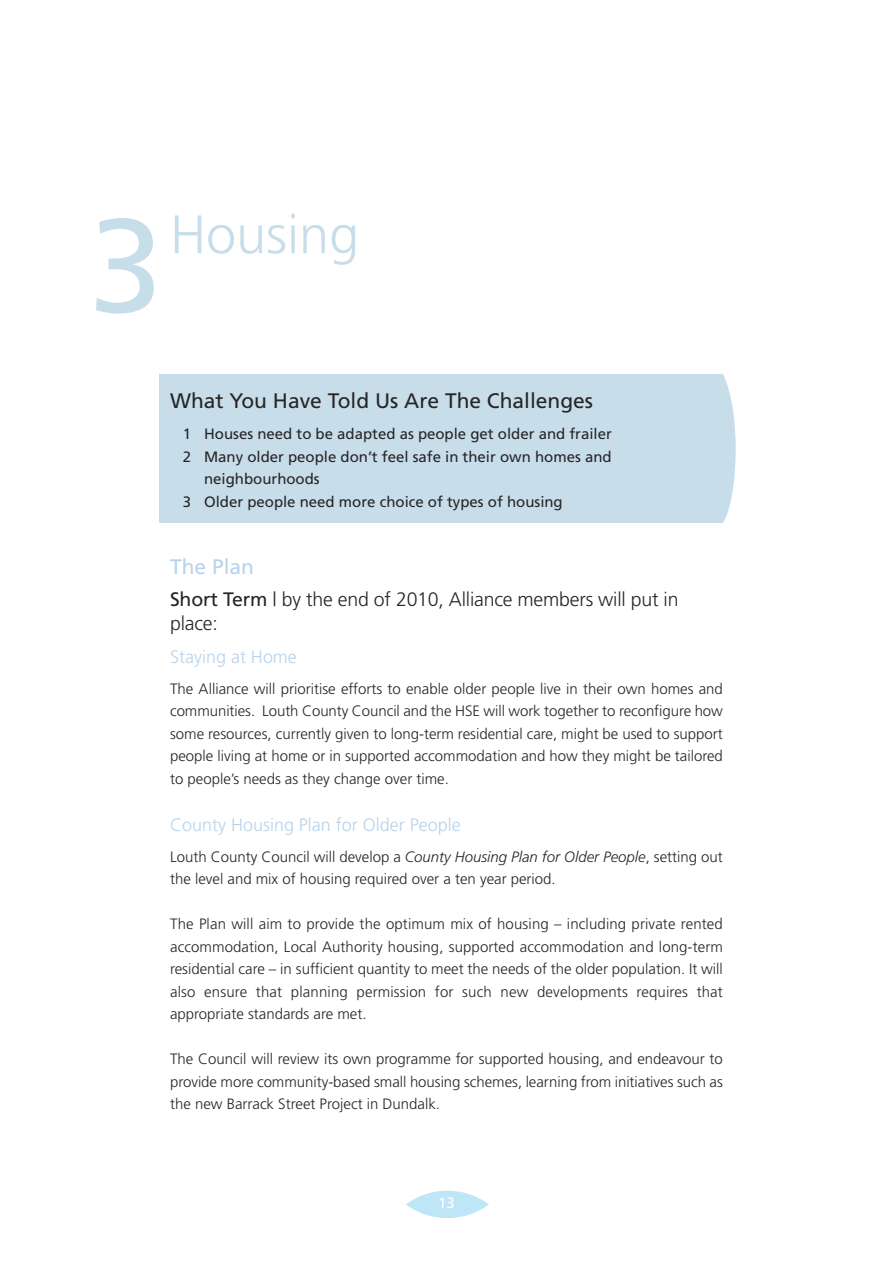
<style>
.page{position:relative;width:893px;height:1263px;background:#fff}
.page>*{position:absolute;margin:0;border:0;box-sizing:border-box;transform-origin:0 0}
.t1{font:132.6px "Frutiger";color:#c7ddea}
.t2{font:300 54px "Frutiger";color:#c7ddea}
.t3{font:21px "Frutiger";color:#272627}
.t4{font:21px "Frutiger";color:#b8d3eb}
.t5{font:300 19.5px/24px "Frutiger";letter-spacing:-.01em;color:#272627}
.t6{font:300 18px "Frutiger";color:#b8d3eb}
.t7{font:300 15px/22.5px "Frutiger";color:#272627;text-align:justify}
.t8{font:15px "Frutiger";color:#272627}
.t9{font:15px "Frutiger";color:#fff}
.s1{font-weight:400}
.s2{font-style:italic}
</style>
<div class="page">
<svg style="left:723px;top:374px;width:13px;height:148px"></svg>
<div style="left:160px;top:374px;width:563px;height:149px;background:#c7ddea"></div>
<div style="left:406px;top:1191px;width:83px;height:27px;background:#bee6f7;border-radius:50%"></div>
<h1 class="t1" style="left:89px;top:213px;width:75px">3</h1>
<h2 class="t2" style="left:170px;top:213px;width:190px">Housing</h2>
<h3 class="t3" style="left:170px;top:393px;width:424px">What You Have Told Us Are The Challenges</h3>
<p class="t8" style="left:183px;top:428px;width:431px">1 Houses need to be adapted as people get older and frailer</p>
<p class="t8" style="left:183px;top:451px;width:430px">2 Many older people don’t feel safe in their own homes and</p>
<p class="t8" style="left:204px;top:473px;width:117px">neighbourhoods</p>
<p class="t8" style="left:183px;top:496px;width:381px">3 Older people need more choice of types of housing</p>
<h3 class="t4" style="left:170px;top:558px;width:85px">The Plan</h3>
<h3 class="t5" style="left:170px;top:589px;width:510px"><span class="s1">Short Term</span> | by the end of 2010, Alliance members will put in place:</h3>
<p class="t6" style="left:170px;top:649px;width:128px">Staying at Home</p>
<p class="t7" style="left:170px;top:679px;width:554px">The Alliance will prioritise efforts to enable older people live in their own homes and communities. Louth County Council and the HSE will work together to reconfigure how some resources, currently given to long-term residential care, might be used to support people living at home or in supported accommodation and how they might be tailored to people’s needs as they change over time.</p>
<p class="t6" style="left:170px;top:817px;width:292px">County Housing Plan for Older People</p>
<p class="t7" style="left:170px;top:846px;width:554px">Louth County Council will develop a <span class="s2">County Housing Plan for Older People</span>, setting out the level and mix of housing required over a ten year period.</p>
<p class="t7" style="left:170px;top:914px;width:554px">The Plan will aim to provide the optimum mix of housing – including private rented accommodation, Local Authority housing, supported accommodation and long-term residential care – in sufficient quantity to meet the needs of the older population. It will also ensure that planning permission for such new developments requires that appropriate standards are met.</p>
<p class="t7" style="left:170px;top:1049px;width:554px">The Council will review its own programme for supported housing, and endeavour to provide more community-based small housing schemes, learning from initiatives such as the new Barrack Street Project in Dundalk.</p>
<p class="t9" style="left:438px;top:1197px;width:18px">13</p>
</div>
